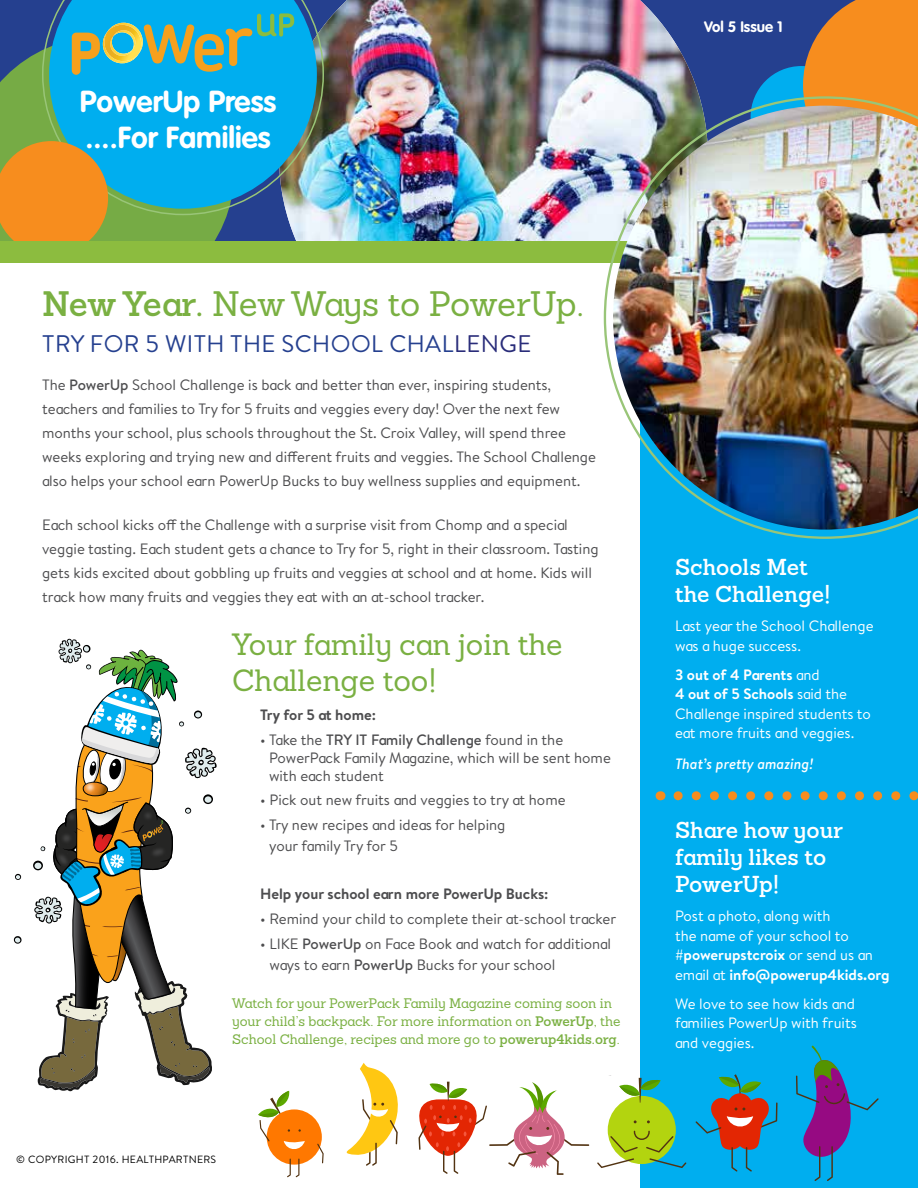
<style>
.page{position:relative;width:918px;height:1188px;background:#fff}
.page>*{position:absolute;margin:0;border:0;box-sizing:border-box;transform-origin:0 0}
.t1{font:34.5px "HP Sanchez";letter-spacing:-.015em;color:#7ab042}
.t2{font:30px/36px "HP Sanchez";color:#7ab042}
.t3{font:700 30px/36px "VAG Rounded";color:#fff}
.t4{font:24px "HP Brandon Text";letter-spacing:.02em;color:#25408f}
.t5{font:600 22.5px/27px "HP Sanchez";color:#fff}
.t6{font:15px/24px "HP Brandon Text";color:#4d4d4f}
.t7{font:15px/19.5px "HP Brandon Text";color:#fff}
.t8{font:700 15px "HP Brandon Text";color:#4d4d4f}
.t9{font:italic 500 15px "HP Brandon Text";color:#fff}
.t10{font:700 15px "VAG Rounded";color:#fff}
.t11{font:13.5px/18px "HP Sanchez";color:#7ab042}
.t12{font:10.5px "HP Brandon Text";letter-spacing:.03em;color:#000}
.s1{font-weight:600}
.s2{color:#2a2d7a}
.s3{font-weight:500}
.s4{font-weight:700}
</style>
<div class="page">
<div style="left:0;top:0;width:918px;height:247px;background:#25408f"></div>
<img style="left:279px;top:0;width:421px;height:242px">
<svg style="left:0;top:50px;width:234px;height:192px;background:#6c9d4e"></svg>
<div style="left:751px;top:66px;width:101px;height:102px;background:#00aeef;border-radius:50%"></div>
<svg style="left:803px;top:0;width:115px;height:96px;background:#de842b"></svg>
<svg style="left:42px;top:0;width:282px;height:215px;background:#18a5d4"></svg>
<svg style="left:72px;top:13px;width:222px;height:62px;background:#3dabb9"></svg>
<img style="left:104px;top:25px;width:37px;height:36px">
<svg style="left:0;top:141px;width:108px;height:101px;background:#dc912d"></svg>
<div style="left:640px;top:235px;width:278px;height:953px;background:#00aeef"></div>
<svg style="left:13px;top:936px;width:9px;height:8px"></svg>
<svg style="left:15px;top:874px;width:6px;height:6px"></svg>
<svg style="left:34px;top:638px;width:183px;height:453px"></svg>
<svg style="left:678px;top:791px;width:240px;height:9px"></svg>
<svg style="left:796px;top:1045px;width:83px;height:136px"></svg>
<div style="left:608px;top:1096px;width:68px;height:68px;background:#b3d40f;border-radius:50%"></div>
<svg style="left:619px;top:1078px;width:42px;height:25px"></svg>
<svg style="left:597px;top:1131px;width:89px;height:37px"></svg>
<svg style="left:418px;top:1082px;width:171px;height:93px"></svg>
<svg style="left:258px;top:1091px;width:66px;height:86px"></svg>
<svg style="left:346px;top:1063px;width:52px;height:103px"></svg>
<svg style="left:696px;top:1074px;width:82px;height:98px"></svg>
<div style="left:0;top:242px;width:918px;height:21px;background:#8cbc3f"></div>
<img style="left:604px;top:96px;width:314px;height:443px">
<h2 class="t3" style="left:80px;top:84px;width:198px">PowerUp Press ....For Families</h2>
<p class="t10" style="left:704px;top:18px;width:80px">Vol 5 Issue 1</p>
<h1 class="t1" style="left:42px;top:282px;width:544px"><span class="s1">New Year.</span> New Ways to PowerUp.</h1>
<h3 class="t4" style="left:42px;top:327px;width:491px">TRY FOR 5 WITH THE SCHOOL CHAL<span class="s2">LENGE</span></h3>
<p class="t6" style="left:42px;top:372px;width:555px">The <span class="s3">PowerUp</span> School Challenge is back and better than ever, inspiring students, teachers and families to Try for 5 fruits and veggies every day! Over the next few months your school, plus schools throughout the St. Croix Valley, will spend three weeks exploring and trying new and different fruits and veggies. The School Challenge also helps your school earn PowerUp Bucks to buy wellness supplies and equipment.</p>
<p class="t6" style="left:42px;top:512px;width:558px">Each school kicks off the Challenge with a surprise visit from Chomp and a special veggie tasting. Each student gets a chance to Try for 5, right in their classroom. Tasting gets kids excited about gobbling up fruits and veggies at school and at home. Kids will track how many fruits and veggies they eat with an at-school tracker.</p>
<h2 class="t2" style="left:232px;top:626px;width:332px">Your family can join the<br>Challenge too!</h2>
<p class="t8" style="left:260px;top:704px;width:117px">Try for 5 at home:</p>
<p class="t6" style="left:269px;top:730px;width:343px;line-height:18px;text-indent:-9px">• Take the <span class="s3">TRY IT Family Challenge</span> found in the<br>PowerPack Family Magazine, which will be sent home with each student</p>
<p class="t6" style="left:260px;top:788px;width:307px">• Pick out new fruits and veggies to try at home</p>
<p class="t6" style="left:269px;top:814px;width:238px;line-height:21px;text-indent:-9px">• Try new recipes and ideas for helping your family Try for 5</p>
<p class="t8" style="left:260px;top:884px;width:290px">Help your school earn more PowerUp Bucks:</p>
<p class="t6" style="left:260px;top:906px;width:357px">• Remind your child to complete their at-school tracker</p>
<p class="t6" style="left:269px;top:932px;width:343px;line-height:21px;text-indent:-9px">• LIKE <span class="s3">PowerUp</span> on Face Book and watch for additional ways to earn <span class="s3">PowerUp</span> Bucks for your school</p>
<p class="t11" style="left:232px;top:994px;width:390px">Watch for your PowerPack Family Magazine coming soon in your child’s backpack. For more information on <span class="s1">PowerUp</span>, the<br>School Challenge, recipes and more go to <span class="s1">powerup4kids.org</span>.</p>
<p class="t12" style="left:16px;top:1152px;width:201px">© COPYRIGHT 2016. HEALTHPARTNERS</p>
<h3 class="t5" style="left:675px;top:553px;width:157px">Schools Met the Challenge!</h3>
<p class="t7" style="left:675px;top:616px;width:200px">Last year the School Challenge was a huge success.</p>
<p class="t7" style="left:675px;top:664px;width:198px"><span class="s4">3 out of 4 Parents</span> and<br><span class="s4">4 out of 5 Schools</span> said the<br>Challenge inspired students to eat more fruits and veggies.</p>
<p class="t9" style="left:675px;top:753px;width:140px">That’s pretty amazing!</p>
<h3 class="t5" style="left:675px;top:816px;width:170px">Share how your family likes to<br>PowerUp!</h3>
<p class="t7" style="left:675px;top:906px;width:216px">Post a photo, along with<br>the name of your school to <span class="s4">#powerupstcroix</span> or send us an email at <span class="s4">info@powerup4kids.org</span></p>
<p class="t7" style="left:675px;top:994px;width:183px;text-align:justify">We love to see how kids and families PowerUp with fruits and veggies.</p>
</div>
